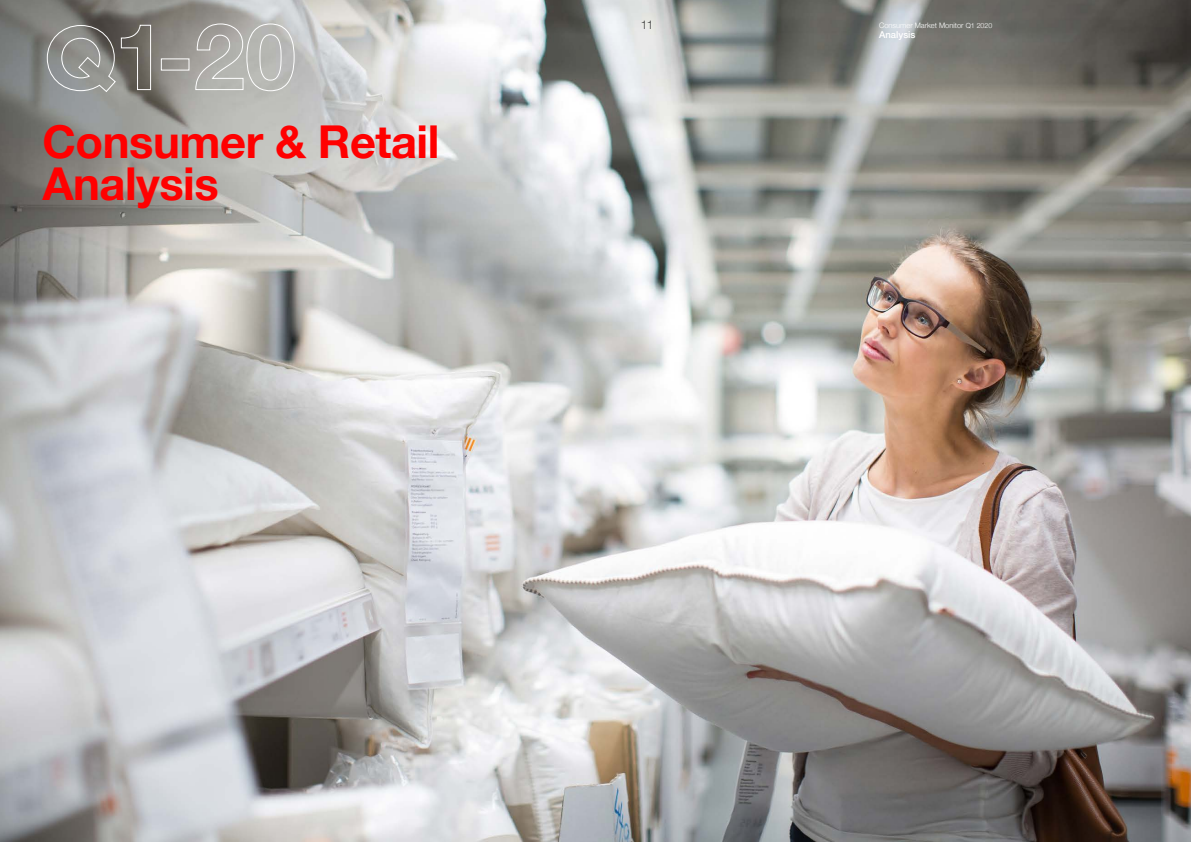
<style>
.page{position:relative;width:1191px;height:842px;background:#fff}
.page>*{position:absolute;margin:0;border:0;box-sizing:border-box;transform-origin:0 0}
.t1{font:700 45.3px/42.8px "Helvetica Neue";letter-spacing:-.01em;color:#f00}
.t2{font:300 12px "Helvetica Neue";color:#3e3e3f}
.t3{font:500 9.5px "Helvetica Neue";color:#fff}
.t4{font:300 7.5px "Helvetica Neue";color:#fff}
.s1{font-size:7px}
</style>
<div class="page">
<img style="left:0;top:0;width:1191px;height:842px">
<svg style="left:46px;top:24px;width:105px;height:69px;background:#868581"></svg>
<div style="left:161px;top:58px;width:28px;height:13px;border:1px solid #fff"></div>
<svg style="left:195px;top:23px;width:100px;height:69px;background:#b8b8b4"></svg>
<h1 class="t1" style="left:43px;top:121px;width:398px">Consumer &amp; Retail<br>Analysis</h1>
<h2 class="t2" style="left:641px;top:20px;width:14px">11</h2>
<p class="t4" style="left:879px;top:22px;width:115px">Consumer Market Monitor <span class="s1">Q1 2020</span></p>
<p class="t3" style="left:879px;top:31px;width:38px">Analysis</p>
</div>
